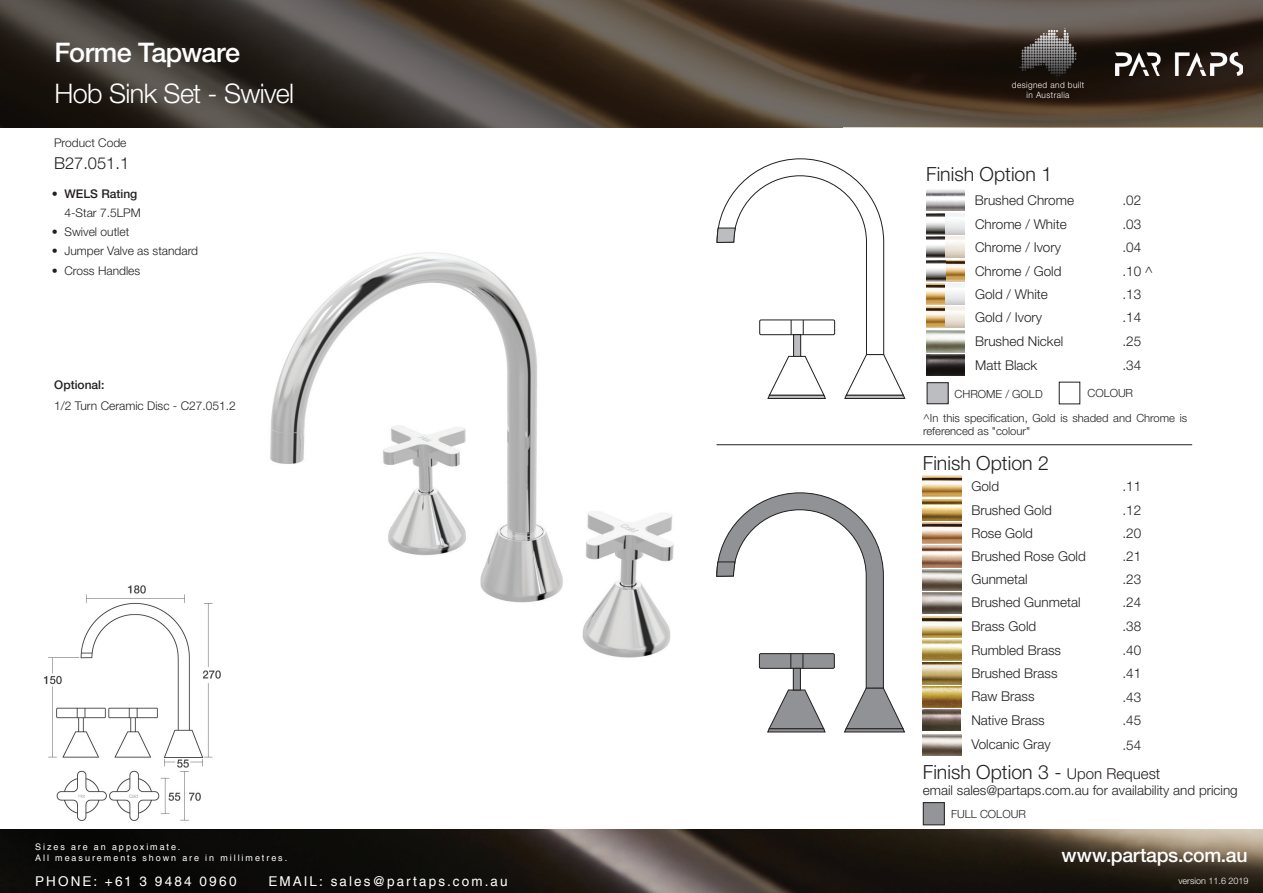
<style>
.page{position:relative;width:1263px;height:893px;background:#fff}
.page>*{position:absolute;margin:0;border:0;box-sizing:border-box;transform-origin:0 0}
.t1{font:300 27px "Helvetica Neue";letter-spacing:-.025em;color:#fff}
.t2{font:500 27px "Helvetica Neue";letter-spacing:-.025em;color:#fff}
.t3{font:300 19.5px "Helvetica Neue LT Std";color:#231f20}
.t4{font:500 19.5px "Helvetica Neue";letter-spacing:-.015em;color:#fff}
.t5{font:300 16.5px "Helvetica Neue";color:#231f20}
.t6{font:300 13.5px/23.1px "Helvetica Neue LT Std";color:#231f20}
.t7{font:13.5px "Helvetica";letter-spacing:.16em;color:#fff}
.t8{font:300 12px "Helvetica Neue";color:#231f20}
.t9{font:500 12px "Helvetica Neue";color:#231f20}
.t10{font:300 11.25px/13.5px "Helvetica Neue";color:#231f20}
.t11{font:9px/10.5px "Helvetica";letter-spacing:.215em;color:#fff}
.t12{font:300 9px "Helvetica Neue";color:#fff}
.t13{font:300 8.7px/10.5px "Helvetica Neue";letter-spacing:.05em;color:#fff;text-align:center;scale:.95 1}
.s1{font-size:15px}
</style>
<div class="page">
<img style="left:0;top:0;width:1263px;height:128px">
<img style="left:0;top:829px;width:1263px;height:64px">
<div style="left:923px;top:803px;width:21px;height:22px;background:#939598"></div>
<div style="left:923px;top:802px;width:22px;height:23px;border:1px solid #231f20"></div>
<hr style="left:716px;top:444px;width:476px;height:1px;background:#231f20">
<img style="left:923px;top:593px;width:38px;height:21px">
<img style="left:923px;top:476px;width:38px;height:21px">
<img style="left:923px;top:499px;width:38px;height:21px">
<img style="left:923px;top:522px;width:38px;height:22px">
<img style="left:923px;top:546px;width:38px;height:21px">
<img style="left:923px;top:569px;width:38px;height:21px">
<img style="left:923px;top:616px;width:38px;height:21px">
<img style="left:923px;top:686px;width:38px;height:21px">
<img style="left:923px;top:663px;width:38px;height:21px">
<img style="left:923px;top:710px;width:38px;height:21px">
<img style="left:923px;top:639px;width:38px;height:22px">
<img style="left:926px;top:213px;width:39px;height:21px">
<img style="left:926px;top:260px;width:38px;height:21px">
<img style="left:926px;top:237px;width:39px;height:21px">
<img style="left:926px;top:284px;width:38px;height:21px">
<img style="left:926px;top:307px;width:38px;height:21px">
<div style="left:1059px;top:382px;width:21px;height:22px;border:1px solid #231f20"></div>
<div style="left:927px;top:383px;width:21px;height:21px;background:#bcbdc0"></div>
<div style="left:927px;top:382px;width:21px;height:22px;border:1px solid #231f20"></div>
<img style="left:926px;top:190px;width:38px;height:21px">
<img style="left:926px;top:354px;width:38px;height:21px">
<img style="left:926px;top:331px;width:38px;height:21px">
<img style="left:923px;top:734px;width:38px;height:21px">
<img style="left:1115px;top:52px;width:128px;height:24px">
<svg style="left:1019px;top:28px;width:57px;height:51px;background:#534e4a"></svg>
<img style="left:270px;top:252px;width:404px;height:406px">
<img style="left:43px;top:585px;width:177px;height:236px">
<svg style="left:716px;top:492px;width:189px;height:241px"></svg>
<svg style="left:717px;top:158px;width:188px;height:241px"></svg>
<h1 class="t2" style="left:54px;top:31px;width:187px">Forme Tapware</h1>
<h1 class="t1" style="left:54px;top:77px;width:241px">Hob Sink Set - Swivel</h1>
<p class="t8" style="left:54px;top:135px;width:74px">Product Code</p>
<p class="t5" style="left:54px;top:153px;width:77px">B27.051.1</p>
<p class="t9" style="left:52px;top:184px;width:87px">• WELS Rating</p>
<p class="t8" style="left:52px;top:205px;width:91px">• 4-Star 7.5LPM</p>
<p class="t8" style="left:52px;top:225px;width:79px">• Swivel outlet</p>
<p class="t8" style="left:52px;top:244px;width:148px">• Jumper Valve as standard</p>
<p class="t8" style="left:52px;top:263px;width:90px">• Cross Handles</p>
<p class="t9" style="left:54px;top:375px;width:52px">Optional:</p>
<p class="t8" style="left:54px;top:398px;width:183px">1/2 Turn Ceramic Disc - C27.051.2</p>
<p class="t11" style="left:35px;top:842px;width:254px">Sizes are an appoximate.<br>All measurements shown are in millimetres.</p>
<p class="t7" style="left:35px;top:873px;width:203px">PHONE: +61 3 9484 0960</p>
<p class="t7" style="left:268px;top:873px;width:241px">EMAIL: sales@partaps.com.au</p>
<p class="t13" style="left:1012px;top:79px;width:78px">designed and built in Australia</p>
<h2 class="t3" style="left:926px;top:163px;width:128px">Finish Option 1</h2>
<p class="t6" style="left:975px;top:188px;width:101px">Brushed Chrome</p>
<p class="t6" style="left:1122px;top:188px;width:20px">.02</p>
<p class="t6" style="left:975px;top:212px;width:93px">Chrome / White</p>
<p class="t6" style="left:975px;top:259px;width:88px">Chrome / Gold</p>
<p class="t6" style="left:975px;top:235px;width:87px">Chrome / Ivory</p>
<p class="t6" style="left:1122px;top:212px;width:20px">.03</p>
<p class="t6" style="left:1122px;top:259px;width:32px">.10 ^</p>
<p class="t6" style="left:1122px;top:235px;width:20px">.04</p>
<p class="t6" style="left:975px;top:282px;width:74px">Gold / White<br>Gold / Ivory</p>
<p class="t6" style="left:1122px;top:282px;width:20px">.13 .14</p>
<p class="t6" style="left:975px;top:330px;width:90px">Brushed Nickel</p>
<p class="t6" style="left:1122px;top:330px;width:20px">.25</p>
<p class="t6" style="left:975px;top:353px;width:64px">Matt Black</p>
<p class="t6" style="left:1122px;top:353px;width:20px">.34</p>
<p class="t10" style="left:954px;top:387px;width:90px">CHROME / GOLD</p>
<p class="t10" style="left:1087px;top:386px;width:47px">COLOUR</p>
<p class="t10" style="left:923px;top:411px;width:266px">^In this specification, Gold is shaded and Chrome is referenced as "colour"</p>
<h2 class="t3" style="left:923px;top:451px;width:128px">Finish Option 2</h2>
<p class="t6" style="left:971px;top:474px;width:29px">Gold</p>
<p class="t6" style="left:1122px;top:474px;width:20px">.11</p>
<p class="t6" style="left:971px;top:498px;width:82px">Brushed Gold</p>
<p class="t6" style="left:1122px;top:498px;width:20px">.12 .20</p>
<p class="t6" style="left:1122px;top:567px;width:20px">.23</p>
<p class="t6" style="left:1122px;top:614px;width:20px">.38</p>
<p class="t6" style="left:971px;top:521px;width:63px">Rose Gold</p>
<p class="t6" style="left:971px;top:567px;width:58px">Gunmetal</p>
<p class="t6" style="left:971px;top:614px;width:66px">Brass Gold</p>
<p class="t6" style="left:971px;top:544px;width:116px">Brushed Rose Gold</p>
<p class="t6" style="left:971px;top:591px;width:111px">Brushed Gunmetal</p>
<p class="t6" style="left:1122px;top:544px;width:20px">.21</p>
<p class="t6" style="left:1122px;top:591px;width:20px">.24</p>
<p class="t6" style="left:971px;top:638px;width:91px">Rumbled Brass</p>
<p class="t6" style="left:971px;top:685px;width:65px">Raw Brass</p>
<p class="t6" style="left:1122px;top:638px;width:20px">.40</p>
<p class="t6" style="left:1122px;top:685px;width:20px">.43</p>
<p class="t6" style="left:971px;top:662px;width:88px">Brushed Brass</p>
<p class="t6" style="left:1122px;top:662px;width:20px">.41</p>
<p class="t6" style="left:971px;top:708px;width:75px">Native Brass</p>
<p class="t6" style="left:1122px;top:709px;width:20px">.45</p>
<h2 class="t3" style="left:923px;top:760px;width:239px">Finish Option 3 - <span class="s1">Upon Request</span></h2>
<p class="t6" style="left:923px;top:779px;width:316px">email sales@partaps.com.au for availability and pricing</p>
<p class="t6" style="left:971px;top:732px;width:81px">Volcanic Gray</p>
<p class="t6" style="left:1122px;top:733px;width:20px">.54</p>
<p class="t10" style="left:951px;top:807px;width:76px">FULL COLOUR</p>
<h2 class="t4" style="left:1062px;top:839px;width:187px">www.partaps.com.au</h2>
<p class="t12" style="left:1178px;top:875px;width:72px">version 11.6 2019</p>
</div>
